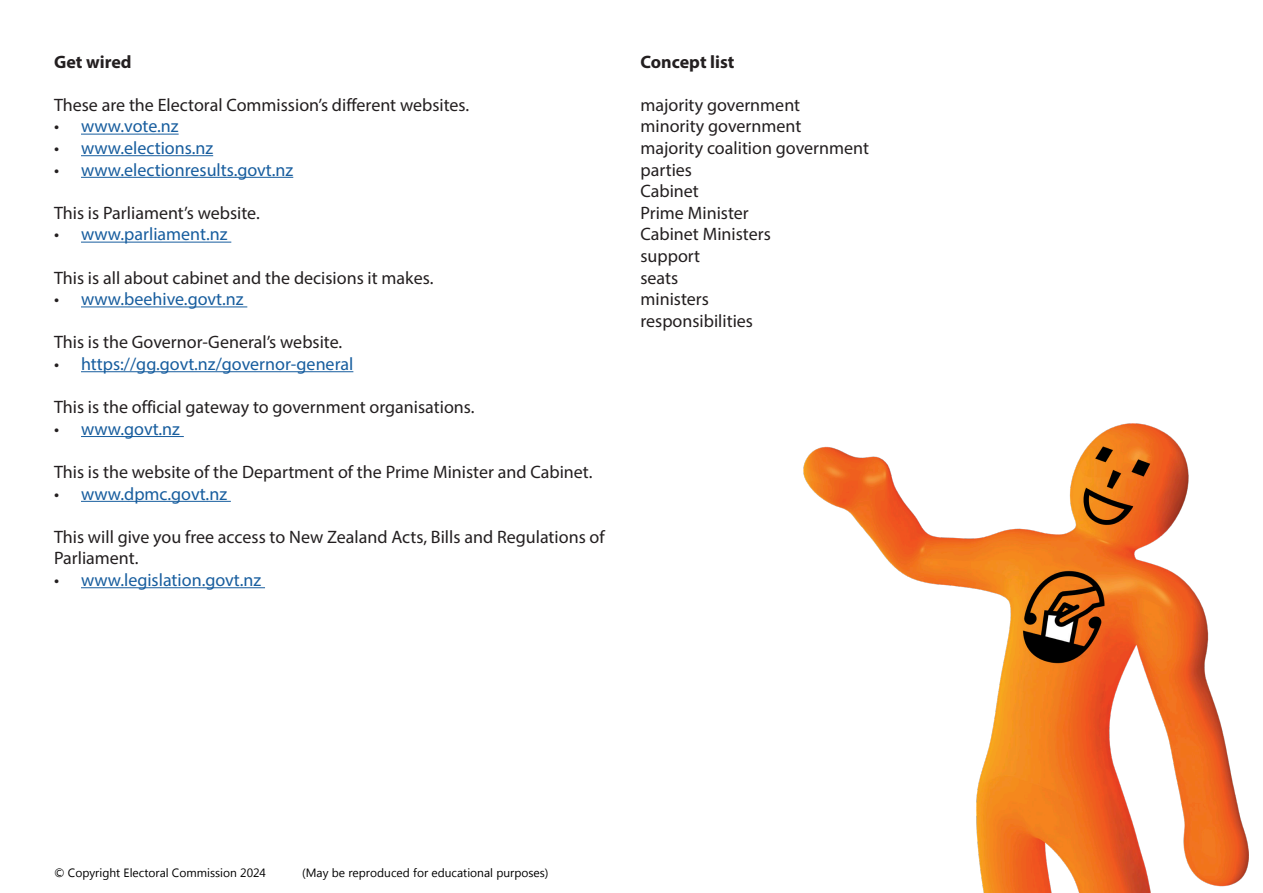
<style>
.page{position:relative;width:1263px;height:893px;background:#fff}
.page>*{position:absolute;margin:0;border:0;box-sizing:border-box;transform-origin:0 0}
.t1{font:18px/21.6px "Myriad Pro";color:#231f20}
.t2{font:18px "Myriad Pro";color:#175d9e}
.t3{font:700 18px "Myriad Pro";color:#231f20}
.t4{font:12px "Myanmar Text";color:#000}
.s1{color:#231f20}
</style>
<div class="page">
<hr style="left:81px;top:134px;width:98px;height:1px;background:#175d9e">
<hr style="left:81px;top:155px;width:132px;height:1px;background:#175d9e">
<hr style="left:81px;top:177px;width:212px;height:1px;background:#175d9e">
<hr style="left:81px;top:242px;width:150px;height:1px;background:#175d9e">
<hr style="left:81px;top:306px;width:166px;height:1px;background:#175d9e">
<hr style="left:81px;top:371px;width:272px;height:1px;background:#175d9e">
<hr style="left:81px;top:436px;width:103px;height:1px;background:#175d9e">
<hr style="left:81px;top:501px;width:150px;height:1px;background:#175d9e">
<hr style="left:81px;top:587px;width:184px;height:1px;background:#175d9e">
<img style="left:803px;top:424px;width:446px;height:469px">
<p class="t3" style="left:54px;top:50px;width:79px">Get wired</p>
<p class="t1" style="left:54px;top:94px;width:417px">These are the Electoral Commission’s different websites.</p>
<p class="t2" style="left:54px;top:115px;width:126px"><span class="s1">•</span> www.vote.nz</p>
<p class="t2" style="left:54px;top:137px;width:161px"><span class="s1">•</span> www.elections.nz</p>
<p class="t2" style="left:54px;top:158px;width:241px"><span class="s1">•</span> www.electionresults.govt.nz</p>
<p class="t1" style="left:54px;top:202px;width:207px">This is Parliament’s website.</p>
<p class="t2" style="left:54px;top:223px;width:175px"><span class="s1">•</span> www.parliament.nz</p>
<p class="t1" style="left:54px;top:266px;width:381px">This is all about cabinet and the decisions it makes.</p>
<p class="t2" style="left:54px;top:288px;width:191px"><span class="s1">•</span> www.beehive.govt.nz</p>
<p class="t1" style="left:54px;top:331px;width:290px">This is the Governor-General’s website.</p>
<p class="t2" style="left:54px;top:353px;width:301px"><span class="s1">•</span> https://gg.govt.nz/governor-general</p>
<p class="t1" style="left:54px;top:396px;width:422px">This is the official gateway to government organisations.</p>
<p class="t2" style="left:54px;top:418px;width:127px"><span class="s1">•</span> www.govt.nz</p>
<p class="t1" style="left:54px;top:461px;width:540px">This is the website of the Department of the Prime Minister and Cabinet.</p>
<p class="t2" style="left:54px;top:482px;width:175px"><span class="s1">•</span> www.dpmc.govt.nz</p>
<p class="t1" style="left:54px;top:526px;width:552px">This will give you free access to New Zealand Acts, Bills and Regulations of<br>Parliament.</p>
<p class="t2" style="left:54px;top:569px;width:209px"><span class="s1">•</span> www.legislation.govt.nz</p>
<p class="t3" style="left:640px;top:50px;width:96px">Concept list</p>
<p class="t1" style="left:640px;top:94px;width:161px">majority government</p>
<p class="t1" style="left:640px;top:115px;width:162px">minority government</p>
<p class="t1" style="left:640px;top:137px;width:230px">majority coalition government</p>
<p class="t1" style="left:640px;top:158px;width:132px">parties<br>Cabinet<br>Prime Minister<br>Cabinet Ministers support<br>seats<br>ministers responsibilities</p>
<p class="t4" style="left:54px;top:866px;width:214px">© Copyright Electoral Commission 2024</p>
<p class="t4" style="left:302px;top:866px;width:248px">(May be reproduced for educational purposes)</p>
</div>
